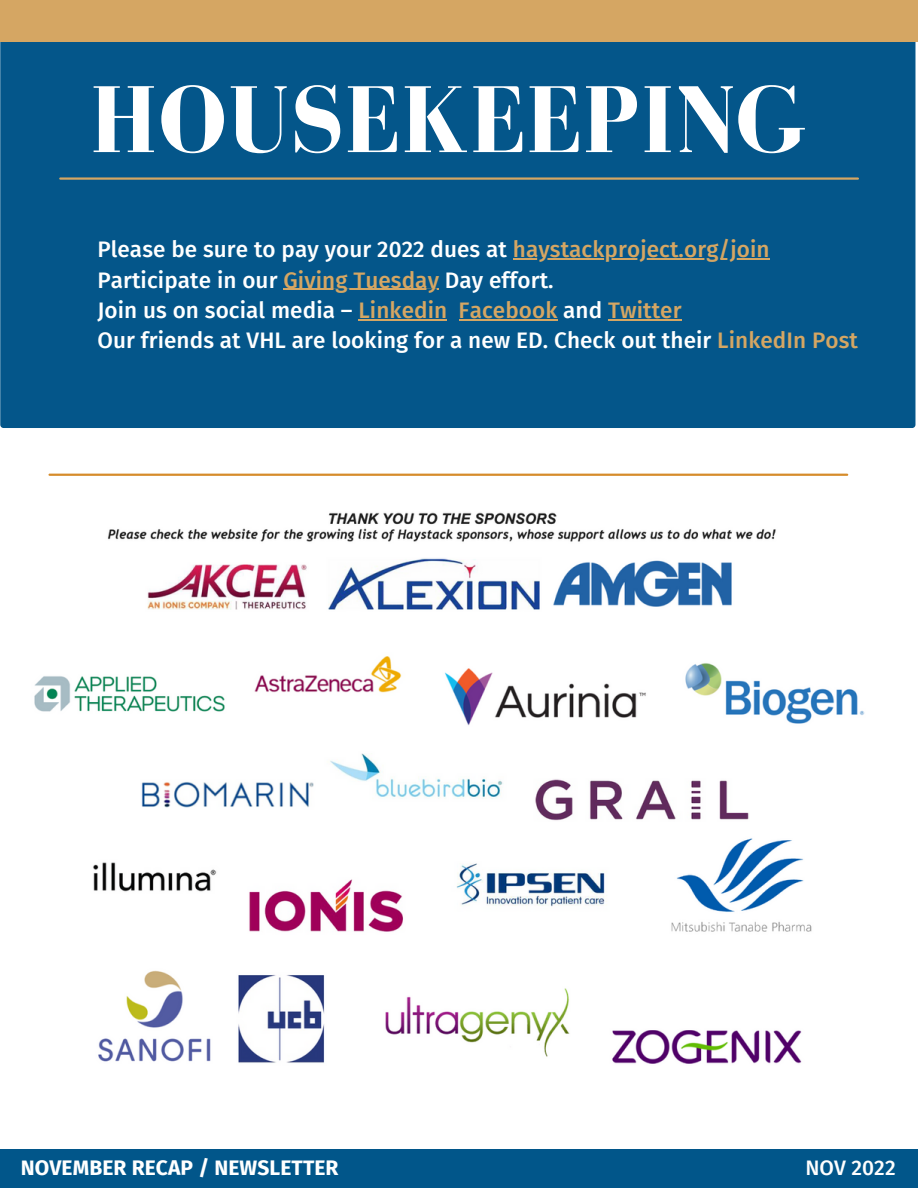
<style>
.page{position:relative;width:918px;height:1188px;background:#fff}
.page>*{position:absolute;margin:0;border:0;box-sizing:border-box;transform-origin:0 0}
.t1{font:700 97.5px "Bodoni FLF";letter-spacing:.01em;color:#fff}
.t2{font:500 22.5px/30.3px "Fira Sans";letter-spacing:.005em;color:#fff}
.t3{font:700 21px "Fira Sans";letter-spacing:.005em;color:#fff}
.t4{font:500 21px "Fira Sans";letter-spacing:.005em;color:#fefefe}
.s1{color:#d5a663}
.s2{color:#04568a}
</style>
<div class="page">
<div style="left:0;top:1149px;width:918px;height:39px;background:#01568a"></div>
<img style="left:34px;top:512px;width:831px;height:552px">
<hr style="left:50px;top:474px;width:797px;height:2px;background:#d68c2b">
<div style="left:0;top:41px;width:915px;height:387px;background:#04568a"></div>
<div style="left:0;top:0;width:918px;height:41px;background:#d5a663"></div>
<hr style="left:60px;top:177px;width:798px;height:3px;background:#d5a663">
<svg style="left:76px;top:247px;width:7px;height:7px"></svg>
<hr style="left:513px;top:258px;width:257px;height:2px;background:#d5a663">
<svg style="left:76px;top:278px;width:7px;height:6px"></svg>
<hr style="left:283px;top:289px;width:156px;height:1px;background:#d5a663">
<svg style="left:76px;top:308px;width:7px;height:7px"></svg>
<hr style="left:358px;top:319px;width:89px;height:1px;background:#d5a663">
<hr style="left:459px;top:319px;width:99px;height:1px;background:#d5a663">
<hr style="left:608px;top:319px;width:74px;height:1px;background:#d5a663">
<svg style="left:76px;top:338px;width:7px;height:7px"></svg>
<h1 class="t1" style="left:90px;top:67px;width:718px">HOUSEKEEPING</h1>
<p class="t2" style="left:97px;top:235px;width:762px">Please be sure to pay your 2022 dues at <span class="s1">haystackproject.org/join </span>Participate in our <span class="s1">Giving Tuesday</span> Day effort.<br>Join us on social media – <span class="s1">Linkedin</span><span class="s2">,</span> <span class="s1">Facebook</span> and <span class="s1">Twitter</span><span class="s2">.<br></span>Our friends at VHL are looking for a new ED. Check out their <span class="s1">LinkedIn Post</span></p>
<p class="t3" style="left:21px;top:1156px;width:319px">NOVEMBER RECAP / NEWSLETTER</p>
<p class="t4" style="left:805px;top:1156px;width:92px">NOV 2022</p>
</div>
